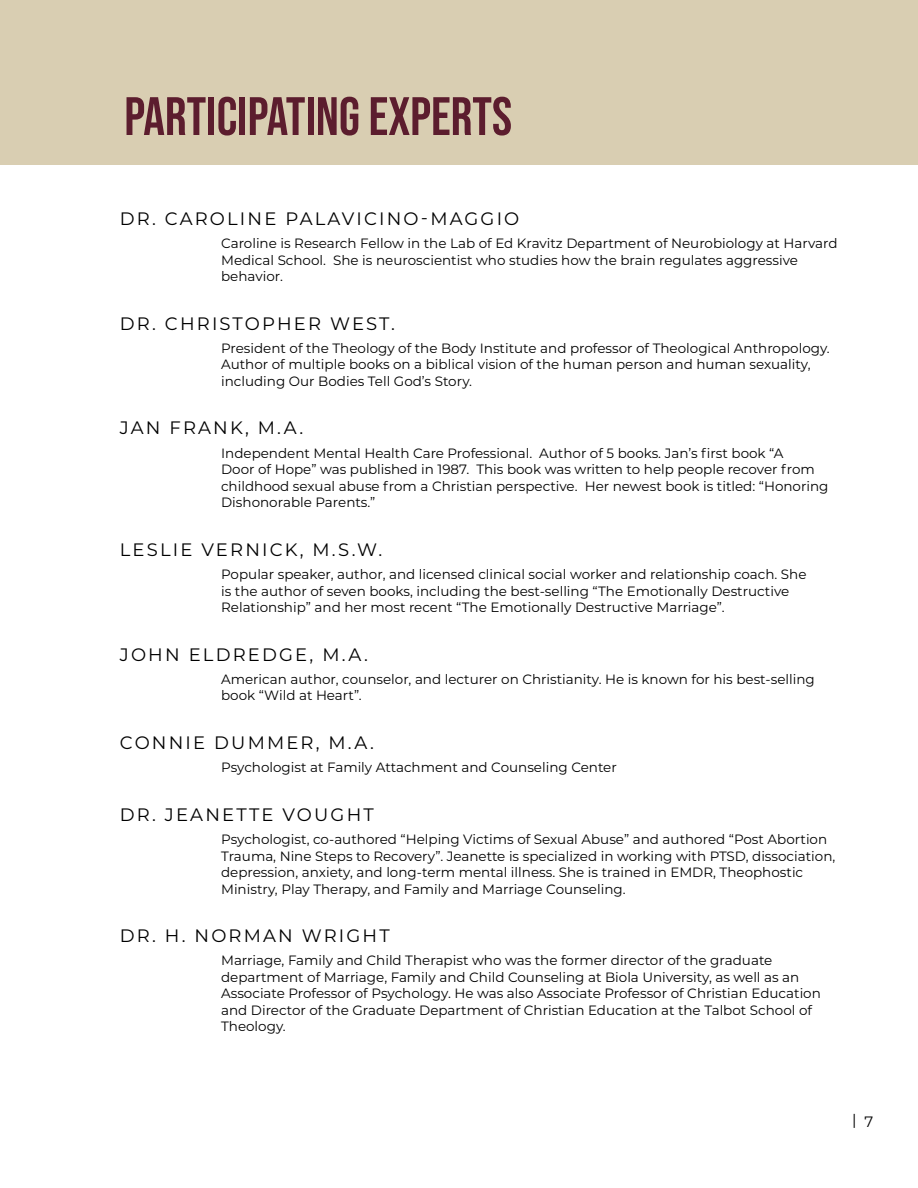
<style>
.page{position:relative;width:918px;height:1188px;background:#fff}
.page>*{position:absolute;margin:0;border:0;box-sizing:border-box;transform-origin:0 0}
.t1{font:54px "Bebas Neue";color:#5c1d2e}
.t2{font:18px "Montserrat";letter-spacing:.12em;color:#000}
.t3{font:15px "Montserrat";color:#000}
.t4{font:13.5px/16.5px "Montserrat";color:#000}
</style>
<div class="page">
<div style="left:0;top:0;width:918px;height:164px;background:#d9ceb2"></div>
<h1 class="t1" style="left:124px;top:86px;width:389px">PARTICIPATING EXPERTS</h1>
<h2 class="t2" style="left:120px;top:206px;width:401px">DR. CAROLINE PALAVICINO-MAGGIO</h2>
<p class="t4" style="left:221px;top:235px;width:618px">Caroline is Research Fellow in the Lab of Ed Kravitz Department of Neurobiology at Harvard<br>Medical School. She is neuroscientist who studies how the brain regulates aggressive behavior.</p>
<h2 class="t2" style="left:120px;top:311px;width:277px">DR. CHRISTOPHER WEST.</h2>
<p class="t4" style="left:221px;top:339px;width:610px">President of the Theology of the Body Institute and professor of Theological Anthropology.<br>Author of multiple books on a biblical vision of the human person and human sexuality, including Our Bodies Tell God’s Story.</p>
<h2 class="t2" style="left:120px;top:416px;width:185px">JAN FRANK, M.A.</h2>
<p class="t4" style="left:221px;top:444px;width:609px">Independent Mental Health Care Professional. Author of 5 books. Jan’s first book “A<br>Door of Hope” was published in 1987. This book was written to help people recover from childhood sexual abuse from a Christian perspective. Her newest book is titled: “Honoring Dishonorable Parents.”</p>
<h2 class="t2" style="left:120px;top:537px;width:264px">LESLIE VERNICK, M.S.W.</h2>
<p class="t4" style="left:221px;top:566px;width:587px">Popular speaker, author, and licensed clinical social worker and relationship coach. She is the author of seven books, including the best-selling “The Emotionally Destructive<br>Relationship” and her most recent “The Emotionally Destructive Marriage”.</p>
<h2 class="t2" style="left:120px;top:642px;width:250px">JOHN ELDREDGE, M.A.</h2>
<p class="t4" style="left:221px;top:670px;width:595px">American author, counselor, and lecturer on Christianity. He is known for his best-selling book “Wild at Heart”.</p>
<h2 class="t2" style="left:120px;top:730px;width:256px">CONNIE DUMMER, M.A.</h2>
<p class="t4" style="left:221px;top:759px;width:397px">Psychologist at Family Attachment and Counseling Center</p>
<h2 class="t2" style="left:120px;top:802px;width:255px">DR. JEANETTE VOUGHT</h2>
<p class="t4" style="left:221px;top:831px;width:616px">Psychologist, co-authored “Helping Victims of Sexual Abuse” and authored “Post Abortion Trauma, Nine Steps to Recovery”. Jeanette is specialized in working with PTSD, dissociation, depression, anxiety, and long-term mental illness. She is trained in EMDR, Theophostic Ministry, Play Therapy, and Family and Marriage Counseling.</p>
<h2 class="t2" style="left:120px;top:923px;width:271px">DR. H. NORMAN WRIGHT</h2>
<p class="t4" style="left:221px;top:952px;width:601px">Marriage, Family and Child Therapist who was the former director of the graduate department of Marriage, Family and Child Counseling at Biola University, as well as an Associate Professor of Psychology. He was also Associate Professor of Christian Education and Director of the Graduate Department of Christian Education at the Talbot School of Theology.</p>
<p class="t3" style="left:852px;top:1110px;width:23px">| 7</p>
</div>
